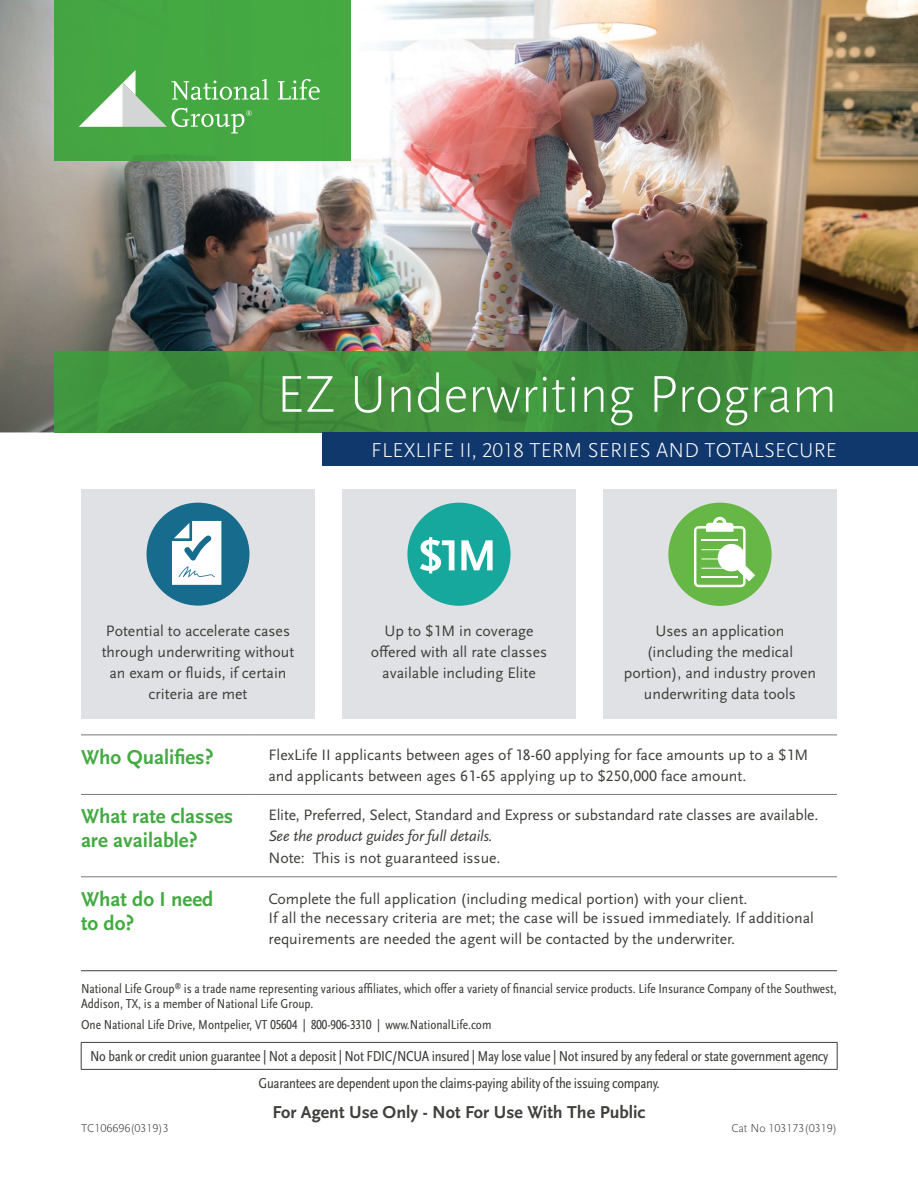
<style>
.page{position:relative;width:918px;height:1188px;background:#fff}
.page>*{position:absolute;margin:0;border:0;box-sizing:border-box;transform-origin:0 0}
.t1{font:300 54px "Scala Sans OT";color:#fff}
.t2{font:700 21px/24px "Scala Sans OT";color:#44aa42}
.t3{font:300 21px "Scala Sans OT";letter-spacing:.01em;color:#fff}
.t4{font:700 18px "Scala Sans OT";color:#3e403b}
.t5{font:15.75px/21px "Scala Sans OT";color:#3e403b;text-align:center}
.t6{font:italic 15.75px "Scala Sans OT";letter-spacing:-.01em;color:#3e403b}
.t7{font:condensed 15px/27px "Scala Sans OT";letter-spacing:-.02em;color:#3e403b;text-align:center}
.t8{font:condensed 13.5px/15px "Scala Sans OT";color:#3e403b}
.t9{font:300 12px "Scala Sans OT";color:#3e403b}
</style>
<div class="page">
<div style="left:81px;top:489px;width:234px;height:230px;background:#dfe1e4"></div>
<div style="left:342px;top:489px;width:234px;height:230px;background:#dfe1e4"></div>
<div style="left:603px;top:489px;width:234px;height:230px;background:#dfe1e4"></div>
<img style="left:0;top:0;width:918px;height:432px">
<img style="left:54px;top:351px;width:864px;height:81px">
<hr style="left:81px;top:735px;width:174px;height:1px;background:#787779">
<hr style="left:255px;top:735px;width:582px;height:1px;background:#787779">
<hr style="left:81px;top:794px;width:174px;height:1px;background:#787779">
<hr style="left:255px;top:794px;width:582px;height:1px;background:#787779">
<hr style="left:81px;top:876px;width:174px;height:1px;background:#787779">
<hr style="left:255px;top:876px;width:582px;height:1px;background:#787779">
<hr style="left:81px;top:970px;width:756px;height:1px;background:#3e403b">
<hr style="left:81px;top:1042px;width:756px;height:1px;background:#3e403b">
<svg style="left:81px;top:1043px;width:1px;height:26px"></svg>
<svg style="left:837px;top:1043px;width:1px;height:26px"></svg>
<hr style="left:81px;top:1069px;width:756px;height:1px;background:#3e403b">
<div style="left:323px;top:432px;width:595px;height:34px;background:#11386d"></div>
<div style="left:54px;top:0;width:297px;height:160px;background:#45a942"></div>
<svg style="left:278px;top:79px;width:42px;height:21px"></svg>
<svg style="left:79px;top:70px;width:190px;height:63px;background:#6fb96d"></svg>
<div style="left:147px;top:503px;width:102px;height:103px;background:#176c8d;border-radius:50%"></div>
<svg style="left:172px;top:521px;width:49px;height:64px;background:#d4e3ea"></svg>
<div style="left:407px;top:503px;width:104px;height:103px;background:#17a89d;border-radius:50%"></div>
<svg style="left:420px;top:537px;width:34px;height:36px"></svg>
<svg style="left:461px;top:540px;width:32px;height:30px"></svg>
<div style="left:668px;top:503px;width:104px;height:103px;background:#66b745;border-radius:50%"></div>
<svg style="left:694px;top:517px;width:61px;height:70px"></svg>
<h1 class="t1" style="left:276px;top:362px;width:562px">EZ Underwriting Program</h1>
<h2 class="t3" style="left:371px;top:438px;width:467px">FLEXLIFE II, 2018 TERM SERIES AND TOTALSECURE</h2>
<p class="t5" style="left:102px;top:620px;width:194px">Potential to accelerate cases through underwriting without an exam or fluids, if certain criteria are met</p>
<p class="t5" style="left:371px;top:620px;width:178px">Up to $1M in coverage offered with all rate classes available including Elite</p>
<p class="t5" style="left:624px;top:620px;width:194px">Uses an application (including the medical portion), and industry proven underwriting data tools</p>
<h2 class="t2" style="left:81px;top:745px;width:134px">Who Qualifies?</h2>
<p class="t5" style="left:268px;top:744px;width:541px;text-align:left">FlexLife II applicants between ages of 18-60 applying for face amounts up to a $1M and applicants between ages 61-65 applying up to $250,000 face amount.</p>
<h2 class="t2" style="left:81px;top:805px;width:154px">What rate classes are available?</h2>
<p class="t5" style="left:268px;top:804px;width:552px">Elite, Preferred, Select, Standard and Express or substandard rate classes are available.</p>
<p class="t6" style="left:268px;top:826px;width:226px">See the product guides for full details.</p>
<p class="t5" style="left:268px;top:848px;width:234px">Note: This is not guaranteed issue.</p>
<h2 class="t2" style="left:81px;top:887px;width:134px">What do I need to do?</h2>
<p class="t5" style="left:268px;top:888px;width:547px;line-height:20.4px;text-align:left">Complete the full application (including medical portion) with your client.<br>If all the necessary criteria are met; the case will be issued immediately. If additional requirements are needed the agent will be contacted by the underwriter.</p>
<p class="t8" style="left:81px;top:981px;width:757px">National Life Group<sup>®</sup> is a trade name representing various affiliates, which offer a variety of financial service products. Life Insurance Company of the Southwest,<br>Addison, TX, is a member of National Life Group.</p>
<p class="t8" style="left:81px;top:1018px;width:412px">One National Life Drive, Montpelier, VT 05604 | 800-906-3310 | www.NationalLife.com</p>
<p class="t7" style="left:90px;top:1043px;width:740px">No bank or credit union guarantee | Not a deposit | Not FDIC/NCUA insured | May lose value | Not insured by any federal or state government agency<br>Guarantees are dependent upon the claims-paying ability of the issuing company.</p>
<p class="t4" style="left:272px;top:1102px;width:375px">For Agent Use Only - Not For Use With The Public</p>
<p class="t9" style="left:81px;top:1121px;width:89px">TC106696(0319)3</p>
<p class="t9" style="left:732px;top:1121px;width:107px">Cat No 103173(0319)</p>
</div>
